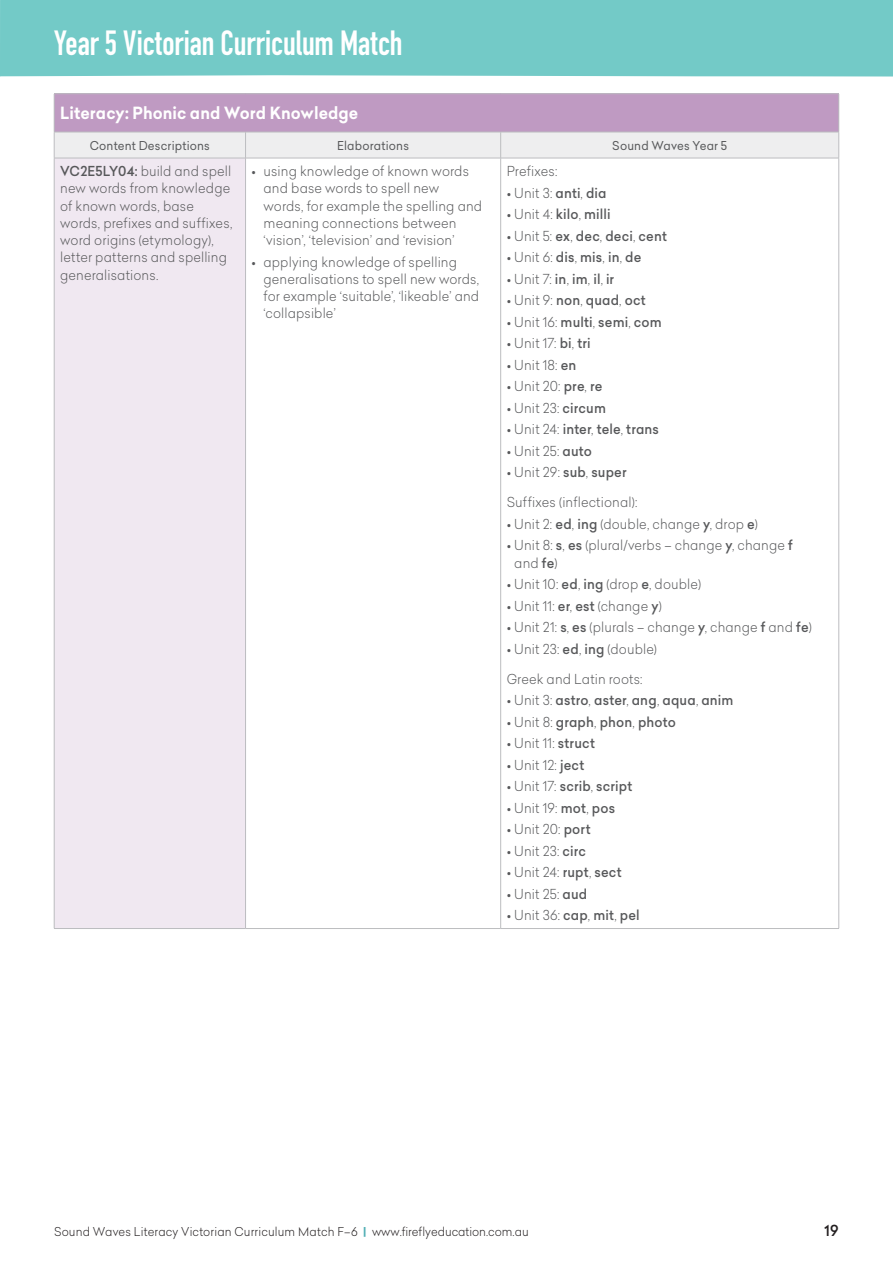
<style>
.page{position:relative;width:893px;height:1263px;background:#fff}
.page>*{position:absolute;margin:0;border:0;box-sizing:border-box;transform-origin:0 0}
.t1{font:34.5px "DIN Engschrift Std";color:#fff;scale:.95 1}
.t2{font:700 16.5px "Celias";letter-spacing:.005em;color:#fff;scale:.95 1}
.t3{font:500 15px "Celias";color:#231f20;scale:.95 1}
.t4{font:300 13.5px/17.2px "Celias";letter-spacing:.01em;color:#57585a;scale:.95 1}
.t5{font:500 13.5px "Celias";letter-spacing:.015em;color:#57585a;scale:.95 1}
.t6{font:300 12px "Celias";letter-spacing:.01em;color:#231f20;scale:.95 1}
.t7{font:12px "Celias";letter-spacing:.015em;color:#57585a;scale:.95 1}
.s1{font-weight:500}
.s2{font-weight:300}
.s3{font-weight:700;color:#50aeb4}
</style>
<div class="page">
<div style="left:0;top:0;width:893px;height:77px;background:#73cac7"></div>
<div style="left:54px;top:94px;width:785px;height:38px;background:#bf9ac2"></div>
<div style="left:54px;top:158px;width:192px;height:770px;background:#f0e8f1"></div>
<hr style="left:54px;top:928px;width:192px;height:1px;background:#bcbdc0">
<hr style="left:246px;top:928px;width:255px;height:1px;background:#bcbdc0">
<hr style="left:501px;top:928px;width:338px;height:1px;background:#bcbdc0">
<hr style="left:54px;top:93px;width:192px;height:1px;background:#bcbdc0">
<hr style="left:54px;top:94px;width:1px;height:38px;background:#bcbdc0">
<hr style="left:246px;top:93px;width:255px;height:1px;background:#bcbdc0">
<hr style="left:501px;top:93px;width:338px;height:1px;background:#bcbdc0">
<hr style="left:838px;top:94px;width:1px;height:38px;background:#bcbdc0">
<svg style="left:54px;top:132px;width:785px;height:26px;background:#ebebec"></svg>
<hr style="left:54px;top:158px;width:192px;height:1px;background:#bcbdc0">
<hr style="left:54px;top:158px;width:1px;height:770px;background:#bcbdc0">
<hr style="left:246px;top:158px;width:255px;height:1px;background:#bcbdc0">
<hr style="left:245px;top:158px;width:1px;height:770px;background:#bcbdc0">
<hr style="left:501px;top:158px;width:338px;height:1px;background:#bcbdc0">
<hr style="left:500px;top:158px;width:1px;height:770px;background:#bcbdc0">
<hr style="left:838px;top:158px;width:1px;height:770px;background:#bcbdc0">
<h1 class="t1" style="left:54px;top:23px;width:368px">Year 5 Victorian Curriculum Match</h1>
<p class="t2" style="left:60px;top:101px;width:315px">Literacy: Phonic and Word Knowledge</p>
<p class="t7" style="left:90px;top:137px;width:128px">Content Descriptions</p>
<p class="t7" style="left:337px;top:137px;width:77px">Elaborations</p>
<p class="t7" style="left:612px;top:137px;width:122px">Sound Waves Year 5</p>
<p class="t4" style="left:60px;top:162px;width:183px"><span class="s1">VC2E5LY04:</span> build and spell new words from knowledge of known words, base words, prefixes and suffixes, word origins (etymology), letter patterns and spelling generalisations.</p>
<p class="t4" style="left:264px;top:162px;width:232px;text-indent:-12px">• using knowledge of known words and base words to spell new words, for example the spelling and meaning connections between ‘vision’, ‘television’ and ‘revision’</p>
<p class="t4" style="left:507px;top:162px;width:55px">Prefixes:</p>
<p class="t4" style="left:507px;top:184px;width:107px">• Unit 3: <span class="s1">anti</span>, <span class="s1">dia</span></p>
<p class="t5" style="left:507px;top:205px;width:111px"><span class="s2">• Unit 4:</span> kilo<span class="s2">,</span> milli</p>
<p class="t5" style="left:507px;top:226px;width:170px"><span class="s2">• Unit 5:</span> ex<span class="s2">,</span> dec<span class="s2">,</span> deci<span class="s2">,</span> cent</p>
<p class="t4" style="left:507px;top:248px;width:143px">• Unit 6: <span class="s1">dis</span>, <span class="s1">mis</span>, <span class="s1">in</span>, <span class="s1">de</span></p>
<p class="t4" style="left:507px;top:270px;width:115px">• Unit 7: <span class="s1">in</span>, <span class="s1">im</span>, <span class="s1">il</span>, <span class="s1">ir</span></p>
<p class="t5" style="left:507px;top:291px;width:148px"><span class="s2">• Unit 9:</span> non<span class="s2">,</span> quad<span class="s2">,</span> oct</p>
<p class="t5" style="left:507px;top:312px;width:165px"><span class="s2">• Unit 16:</span> multi<span class="s2">,</span> semi<span class="s2">,</span> com</p>
<p class="t4" style="left:507px;top:334px;width:90px">• Unit 17: <span class="s1">bi</span>, <span class="s1">tri</span></p>
<p class="t4" style="left:507px;top:356px;width:75px">• Unit 18: <span class="s1">en</span></p>
<p class="t4" style="left:507px;top:377px;width:102px">• Unit 20: <span class="s1">pre</span>, <span class="s1">re</span></p>
<p class="t4" style="left:507px;top:399px;width:106px">• Unit 23: <span class="s1">circum</span></p>
<p class="t5" style="left:507px;top:420px;width:162px"><span class="s2">• Unit 24:</span> inter<span class="s2">,</span> tele<span class="s2">,</span> trans</p>
<p class="t4" style="left:507px;top:442px;width:91px">• Unit 25: <span class="s1">auto</span></p>
<p class="t4" style="left:507px;top:463px;width:128px">• Unit 29: <span class="s1">sub</span>, <span class="s1">super</span></p>
<p class="t4" style="left:507px;top:493px;width:139px">Suffixes (inflectional):</p>
<p class="t4" style="left:507px;top:515px;width:266px">• Unit 2: <span class="s1">ed</span>, <span class="s1">ing</span> (double, change <span class="s1">y</span>, drop <span class="s1">e</span>)</p>
<p class="t4" style="left:514px;top:536px;width:295px;text-indent:-8px">• Unit 8: <span class="s1">s</span>, <span class="s1">es</span> (plural/verbs – change <span class="s1">y</span>, change <span class="s1">f </span>and <span class="s1">fe</span>)</p>
<p class="t4" style="left:507px;top:575px;width:206px">• Unit 10: <span class="s1">ed</span>, <span class="s1">ing</span> (drop <span class="s1">e</span>, double)</p>
<p class="t4" style="left:507px;top:597px;width:165px">• Unit 11: <span class="s1">er</span>, <span class="s1">est</span> (change <span class="s1">y</span>)</p>
<p class="t4" style="left:507px;top:618px;width:323px">• Unit 21: <span class="s1">s</span>, <span class="s1">es</span> (plurals – change <span class="s1">y</span>, change <span class="s1">f</span> and <span class="s1">fe</span>)</p>
<p class="t4" style="left:507px;top:640px;width:160px">• Unit 23: <span class="s1">ed</span>, <span class="s1">ing</span> (double)</p>
<p class="t4" style="left:507px;top:670px;width:145px">Greek and Latin roots:</p>
<p class="t5" style="left:507px;top:691px;width:240px"><span class="s2">• Unit 3:</span> astro<span class="s2">,</span> aster<span class="s2">,</span> ang<span class="s2">,</span> aqua<span class="s2">,</span> anim</p>
<p class="t5" style="left:507px;top:712px;width:180px"><span class="s2">• Unit 8:</span> graph<span class="s2">,</span> phon<span class="s2">,</span> photo</p>
<p class="t4" style="left:507px;top:734px;width:94px">• Unit 11: <span class="s1">struct</span></p>
<p class="t4" style="left:507px;top:756px;width:83px">• Unit 12: <span class="s1">ject</span></p>
<p class="t5" style="left:507px;top:777px;width:134px"><span class="s2">• Unit 17:</span> scrib<span class="s2">,</span> script</p>
<p class="t4" style="left:507px;top:799px;width:116px">• Unit 19: <span class="s1">mot</span>, <span class="s1">pos</span></p>
<p class="t4" style="left:507px;top:820px;width:90px">• Unit 20: <span class="s1">port</span></p>
<p class="t4" style="left:507px;top:842px;width:85px">• Unit 23: <span class="s1">circ</span></p>
<p class="t4" style="left:507px;top:863px;width:122px">• Unit 24: <span class="s1">rupt</span>, <span class="s1">sect</span></p>
<p class="t4" style="left:507px;top:885px;width:86px">• Unit 25: <span class="s1">aud</span></p>
<p class="t4" style="left:507px;top:906px;width:142px">• Unit 36: <span class="s1">cap</span>, <span class="s1">mit</span>, <span class="s1">pel</span></p>
<p class="t4" style="left:264px;top:253px;width:228px;text-indent:-12px">• applying knowledge of spelling generalisations to spell new words, for example ‘suitable’, ‘likeable’ and ‘collapsible’</p>
<p class="t6" style="left:54px;top:1223px;width:501px">Sound Waves Literacy Victorian Curriculum Match F–6 <span class="s3">|</span> www.fireflyeducation.com.au</p>
<p class="t3" style="left:824px;top:1220px;width:16px">19</p>
</div>
